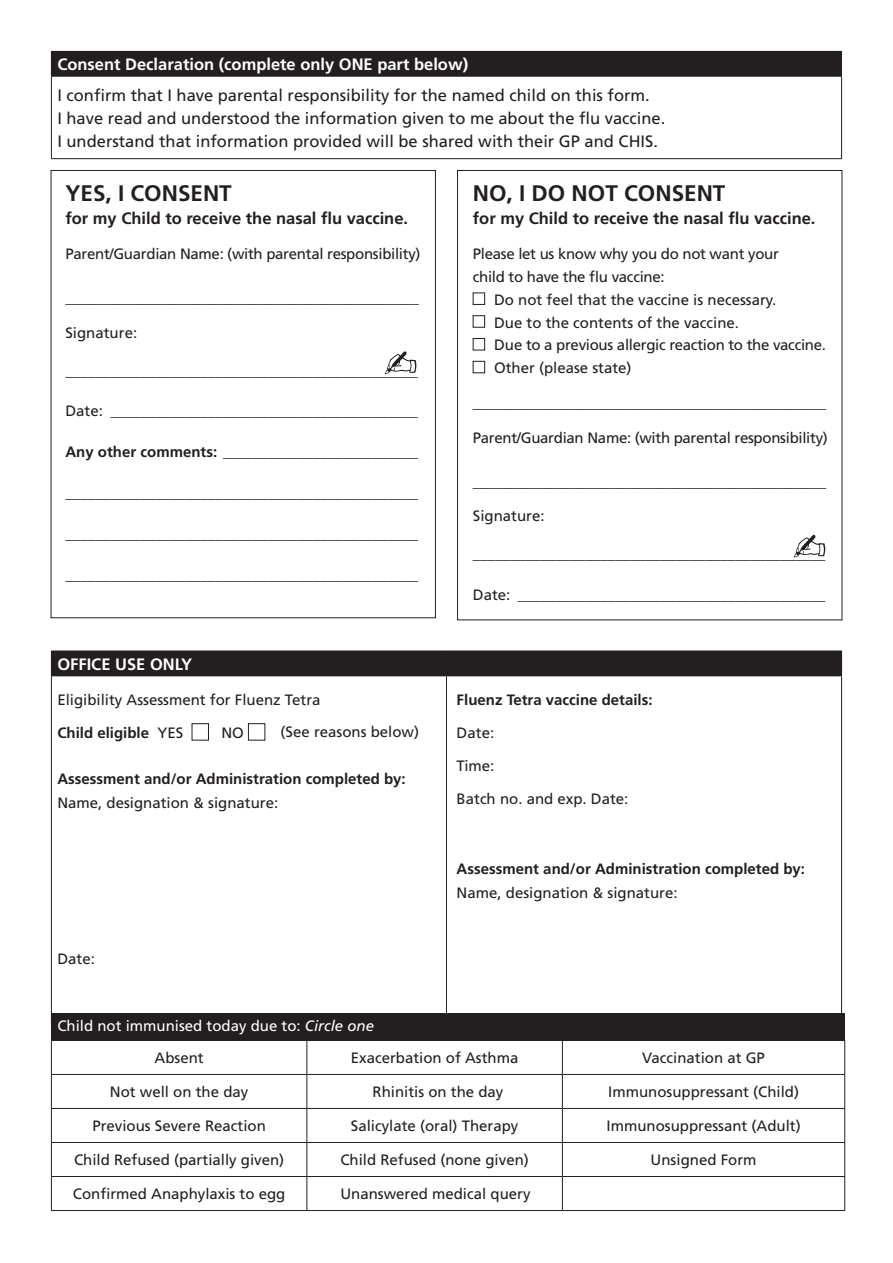
<style>
.page{position:relative;width:893px;height:1263px;background:#fff}
.page>*{position:absolute;margin:0;border:0;box-sizing:border-box;transform-origin:0 0}
.t1{font:700 22.5px "Frutiger";color:#231f20}
.t2{font:16.5px/22.8px "Frutiger";color:#231f20}
.t3{font:700 16.5px "Frutiger";color:#231f20}
.t4{font:700 16.5px "Frutiger";color:#fff}
.t5{font:15px/22.8px "Frutiger";color:#231f20}
.t6{font:15px/22.8px "Frutiger";letter-spacing:-.02em;color:#231f20}
.t7{font:700 15px "Frutiger";color:#231f20}
.t8{font:15px/32.4px "Frutiger";color:#fff}
.s1{font-weight:700}
.s2{font-weight:400}
.s3{font-style:italic}
.s4{color:#231f20}
</style>
<div class="page">
<div style="left:51px;top:51px;width:791px;height:25px;background:#231f20"></div>
<hr style="left:51px;top:76px;width:791px;height:1px;background:#231f20">
<hr style="left:51px;top:77px;width:1px;height:81px;background:#231f20">
<hr style="left:841px;top:77px;width:1px;height:81px;background:#231f20">
<hr style="left:51px;top:158px;width:791px;height:1px;background:#231f20">
<div style="left:473px;top:293px;width:12px;height:12px;border:1px solid #231f20"></div>
<div style="left:473px;top:315px;width:12px;height:12px;border:1px solid #231f20"></div>
<div style="left:473px;top:338px;width:12px;height:12px;border:1px solid #231f20"></div>
<div style="left:473px;top:361px;width:12px;height:12px;border:1px solid #231f20"></div>
<div style="left:51px;top:651px;width:791px;height:25px;background:#231f20"></div>
<hr style="left:51px;top:676px;width:1px;height:348px;background:#231f20">
<hr style="left:446px;top:676px;width:1px;height:348px;background:#231f20">
<hr style="left:841px;top:676px;width:1px;height:348px;background:#231f20">
<div style="left:192px;top:723px;width:17px;height:17px;border:1px solid #231f20"></div>
<div style="left:248px;top:723px;width:17px;height:17px;border:1px solid #231f20"></div>
<div style="left:51px;top:1013px;width:794px;height:27px;background:#231f20"></div>
<hr style="left:51px;top:1040px;width:1px;height:34px;background:#231f20">
<hr style="left:306px;top:1040px;width:1px;height:34px;background:#231f20">
<hr style="left:562px;top:1040px;width:1px;height:34px;background:#231f20">
<hr style="left:844px;top:1040px;width:1px;height:34px;background:#231f20">
<hr style="left:51px;top:1074px;width:256px;height:1px;background:#231f20">
<hr style="left:51px;top:1075px;width:1px;height:33px;background:#231f20">
<hr style="left:307px;top:1074px;width:255px;height:1px;background:#231f20">
<hr style="left:306px;top:1075px;width:1px;height:33px;background:#231f20">
<hr style="left:562px;top:1074px;width:283px;height:1px;background:#231f20">
<hr style="left:562px;top:1075px;width:1px;height:33px;background:#231f20">
<hr style="left:844px;top:1075px;width:1px;height:33px;background:#231f20">
<hr style="left:51px;top:1108px;width:256px;height:1px;background:#231f20">
<hr style="left:51px;top:1109px;width:1px;height:33px;background:#231f20">
<hr style="left:307px;top:1108px;width:255px;height:1px;background:#231f20">
<hr style="left:306px;top:1109px;width:1px;height:33px;background:#231f20">
<hr style="left:562px;top:1108px;width:283px;height:1px;background:#231f20">
<hr style="left:562px;top:1109px;width:1px;height:33px;background:#231f20">
<hr style="left:844px;top:1109px;width:1px;height:33px;background:#231f20">
<hr style="left:51px;top:1142px;width:256px;height:1px;background:#231f20">
<hr style="left:51px;top:1143px;width:1px;height:33px;background:#231f20">
<hr style="left:307px;top:1142px;width:255px;height:1px;background:#231f20">
<hr style="left:306px;top:1143px;width:1px;height:33px;background:#231f20">
<hr style="left:562px;top:1142px;width:283px;height:1px;background:#231f20">
<hr style="left:562px;top:1143px;width:1px;height:33px;background:#231f20">
<hr style="left:844px;top:1143px;width:1px;height:33px;background:#231f20">
<hr style="left:51px;top:1176px;width:256px;height:1px;background:#231f20">
<hr style="left:51px;top:1177px;width:1px;height:33px;background:#231f20">
<hr style="left:307px;top:1176px;width:255px;height:1px;background:#231f20">
<hr style="left:306px;top:1177px;width:1px;height:33px;background:#231f20">
<hr style="left:562px;top:1176px;width:283px;height:1px;background:#231f20">
<hr style="left:562px;top:1177px;width:1px;height:33px;background:#231f20">
<hr style="left:844px;top:1177px;width:1px;height:33px;background:#231f20">
<hr style="left:51px;top:1210px;width:256px;height:1px;background:#231f20">
<hr style="left:307px;top:1210px;width:255px;height:1px;background:#231f20">
<hr style="left:562px;top:1210px;width:283px;height:1px;background:#231f20">
<svg style="left:385px;top:351px;width:31px;height:23px"></svg>
<svg style="left:794px;top:535px;width:31px;height:23px"></svg>
<p class="t4" style="left:57px;top:55px;width:412px">Consent Declaration (complete only ONE part below)</p>
<p class="t2" style="left:57px;top:84px;width:609px">I confirm that I have parental responsibility for the named child on this form.<br>I have read and understood the information given to me about the flu vaccine.<br>I understand that information provided will be shared with their GP and CHIS.</p>
<h1 class="t1" style="left:65px;top:180px;width:168px">YES, I CONSENT</h1>
<p class="t3" style="left:65px;top:209px;width:344px">for my Child to receive the nasal flu vaccine.</p>
<p class="t6" style="left:65px;top:243px;width:357px">Parent/Guardian Name: (with parental responsibility)</p>
<h1 class="t1" style="left:473px;top:180px;width:254px">NO, I DO NOT CONSENT</h1>
<p class="t3" style="left:473px;top:209px;width:344px">for my Child to receive the nasal flu vaccine.</p>
<p class="t6" style="left:473px;top:243px;width:308px">Please let us know why you do not want your child to have the flu vaccine:</p>
<p class="t5" style="left:494px;top:288px;width:333px">Do not feel that the vaccine is necessary.<br>Due to the contents of the vaccine.<br>Due to a previous allergic reaction to the vaccine.<br>Other (please state)</p>
<p class="t5" style="left:473px;top:391px;width:355px">_________________________________________________</p>
<p class="t6" style="left:473px;top:426px;width:357px">Parent/Guardian Name: (with parental responsibility)</p>
<p class="t5" style="left:65px;top:286px;width:355px">_________________________________________________</p>
<p class="t5" style="left:65px;top:321px;width:73px">Signature:</p>
<p class="t5" style="left:65px;top:359px;width:354px">_______________________________________________</p>
<p class="t5" style="left:65px;top:400px;width:354px">Date: _________________________________________</p>
<p class="t5" style="left:65px;top:441px;width:354px"><span class="s1">Any other comments:</span> __________________________</p>
<p class="t5" style="left:65px;top:481px;width:354px">_______________________________________________</p>
<p class="t5" style="left:473px;top:470px;width:355px">_________________________________________________</p>
<p class="t5" style="left:473px;top:505px;width:73px">Signature:</p>
<p class="t5" style="left:473px;top:543px;width:354px">_______________________________________________</p>
<p class="t5" style="left:473px;top:583px;width:354px">Date: _________________________________________</p>
<p class="t5" style="left:65px;top:522px;width:354px">_______________________________________________</p>
<p class="t5" style="left:65px;top:563px;width:354px">_______________________________________________</p>
<p class="t4" style="left:57px;top:654px;width:136px">OFFICE USE ONLY</p>
<p class="t5" style="left:57px;top:688px;width:265px">Eligibility Assessment for Fluenz Tetra</p>
<p class="t7" style="left:57px;top:723px;width:127px">Child eligible <span class="s2">YES</span></p>
<p class="t5" style="left:221px;top:721px;width:24px">NO</p>
<p class="t7" style="left:57px;top:770px;width:350px">Assessment and/or Administration completed by:</p>
<p class="t5" style="left:57px;top:791px;width:222px">Name, designation &amp; signature:</p>
<p class="t5" style="left:281px;top:720px;width:140px">(See reasons below)</p>
<p class="t5" style="left:57px;top:947px;width:39px">Date:</p>
<p class="t7" style="left:457px;top:690px;width:197px">Fluenz Tetra vaccine details:</p>
<p class="t5" style="left:457px;top:721px;width:39px">Date:</p>
<p class="t5" style="left:457px;top:754px;width:39px">Time:</p>
<p class="t5" style="left:457px;top:787px;width:173px">Batch no. and exp. Date:</p>
<p class="t7" style="left:457px;top:860px;width:350px">Assessment and/or Administration completed by:</p>
<p class="t5" style="left:457px;top:881px;width:222px">Name, designation &amp; signature:</p>
<p class="t8" style="left:155px;top:1009px;width:221px;text-indent:-97px">Child not immunised today due to: <span class="s3">Circle one<br></span><span class="s4">Absent</span></p>
<p class="t5" style="left:351px;top:1047px;width:169px">Exacerbation of Asthma</p>
<p class="t5" style="left:642px;top:1047px;width:124px">Vaccination at GP</p>
<p class="t5" style="left:110px;top:1081px;width:140px">Not well on the day</p>
<p class="t5" style="left:373px;top:1081px;width:132px">Rhinitis on the day</p>
<p class="t5" style="left:608px;top:1081px;width:192px">Immunosuppressant (Child)</p>
<p class="t5" style="left:92px;top:1115px;width:175px">Previous Severe Reaction</p>
<p class="t5" style="left:351px;top:1115px;width:169px">Salicylate (oral) Therapy</p>
<p class="t5" style="left:606px;top:1115px;width:196px">Immunosuppressant (Adult)</p>
<p class="t5" style="left:74px;top:1149px;width:212px">Child Refused (partially given)</p>
<p class="t5" style="left:340px;top:1149px;width:190px">Child Refused (none given)</p>
<p class="t5" style="left:651px;top:1149px;width:107px">Unsigned Form</p>
<p class="t5" style="left:73px;top:1183px;width:214px">Confirmed Anaphylaxis to egg</p>
<p class="t5" style="left:340px;top:1183px;width:192px">Unanswered medical query</p>
</div>
